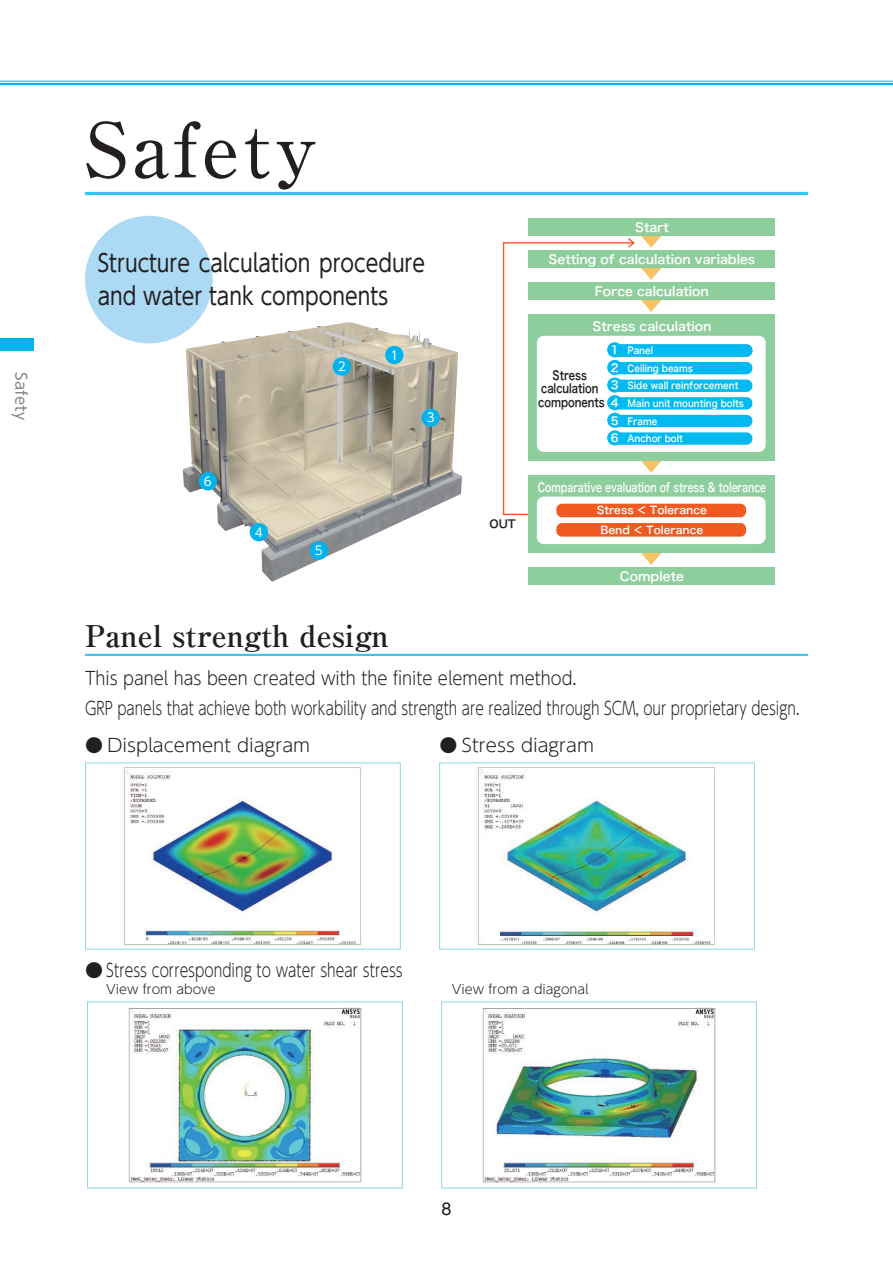
<style>
.page{position:relative;width:893px;height:1263px;background:#fff}
.page>*{position:absolute;margin:0;border:0;box-sizing:border-box;transform-origin:0 0}
.t1{font:500 75px "Ryumin Pro";letter-spacing:.05em;color:#231f20}
.t2{font:700 30px "Ryumin Pro";color:#231f20}
.t3{font:24px/33px "UD Shin Go Pro";color:#231f20;scale:.85 1}
.t4{font:300 18px/30px "UD Shin Go Pro";color:#231f20;scale:.9 1}
.t5{font:300 18px "UD Shin Go Pro";color:#231f20}
.t6{font:18px "Helvetica LT Pro";color:#231f20}
.t7{font:15px "UD Shin M Go Pro";color:#808285}
.t8{font:300 12.75px "UD Shin Go Pro";color:#231f20}
.t9{font:12.45px "Hira Kaku Pro W6";color:#fff}
.t10{font:12.45px "Hira Kaku Pro W6";color:#fff;scale:.75 1}
.t11{font:12.45px/13.8px "Hira Kaku Pro W6";color:#231f20;text-align:center;scale:.8 1}
.t12{font:12.15px "UD Shin Go Pro";color:#fff}
.t13{font:11.1px/17.5px "Hira Kaku Pro W6";color:#fff;text-align:justify}
.t14{font:11.1px "Hira Kaku Pro W6";color:#231f20}
.t15{font:10.65px/19.4px "Hira Kaku Pro W6";color:#fff;text-align:center}
.t16{font:9.6px/17.5px "Hira Kaku Pro W6";color:#fff;scale:.9 1}
</style>
<div class="page">
<div style="left:528px;top:314px;width:246px;height:147px;background:#8ecd9c"></div>
<div style="left:537px;top:336px;width:229px;height:116px;background:#fff;border-radius:7px"></div>
<svg style="left:641px;top:553px;width:20px;height:12px"></svg>
<div style="left:528px;top:218px;width:246px;height:18px;background:#8ecd9c"></div>
<div style="left:528px;top:250px;width:246px;height:18px;background:#8ecd9c"></div>
<div style="left:528px;top:282px;width:246px;height:18px;background:#8ecd9c"></div>
<div style="left:611px;top:344px;width:141px;height:13px;background:#00baf1;border-radius:6px"></div>
<div style="left:611px;top:362px;width:141px;height:12px;background:#00baf1;border-radius:6px"></div>
<div style="left:611px;top:380px;width:141px;height:12px;background:#00baf1;border-radius:6px"></div>
<div style="left:611px;top:397px;width:141px;height:12px;background:#00baf1;border-radius:6px"></div>
<div style="left:611px;top:415px;width:141px;height:12px;background:#00baf1;border-radius:6px"></div>
<div style="left:611px;top:432px;width:141px;height:13px;background:#00baf1;border-radius:6px"></div>
<div style="left:528px;top:475px;width:246px;height:78px;background:#8ecd9c"></div>
<div style="left:537px;top:496px;width:229px;height:48px;background:#fff;border-radius:7px"></div>
<div style="left:556px;top:504px;width:190px;height:13px;background:#f15921;border-radius:6px"></div>
<div style="left:556px;top:523px;width:190px;height:14px;background:#f15921;border-radius:6px"></div>
<div style="left:528px;top:567px;width:246px;height:18px;background:#8ecd9c"></div>
<svg style="left:502px;top:236px;width:160px;height:280px"></svg>
<div style="left:85px;top:216px;width:128px;height:127px;background:#acd9f3;border-radius:50%"></div>
<hr style="left:85px;top:192px;width:723px;height:3px;background:#33c5f3">
<img style="left:183px;top:322px;width:279px;height:259px">
<div style="left:385px;top:346px;width:18px;height:18px;background:#00b3ef;border-radius:50%"></div>
<div style="left:333px;top:357px;width:18px;height:19px;background:#00b3ef;border-radius:50%"></div>
<div style="left:421px;top:409px;width:19px;height:18px;background:#00b3ef;border-radius:50%"></div>
<div style="left:250px;top:523px;width:18px;height:18px;background:#00b3ef;border-radius:50%"></div>
<div style="left:199px;top:472px;width:18px;height:18px;background:#00b3ef;border-radius:50%"></div>
<div style="left:310px;top:541px;width:18px;height:19px;background:#00b3ef;border-radius:50%"></div>
<hr style="left:85px;top:654px;width:723px;height:2px;background:#33c5f3">
<img style="left:124px;top:767px;width:238px;height:179px">
<div style="left:85px;top:762px;width:316px;height:187px;border:1px solid #91d6e3"></div>
<img style="left:478px;top:767px;width:238px;height:179px">
<div style="left:439px;top:762px;width:316px;height:187px;border:1px solid #91d6e3"></div>
<img style="left:129px;top:1007px;width:232px;height:175px">
<div style="left:87px;top:1001px;width:316px;height:187px;border:1px solid #91d6e3"></div>
<img style="left:483px;top:1007px;width:232px;height:175px">
<div style="left:441px;top:1001px;width:316px;height:187px;border:1px solid #91d6e3"></div>
<hr style="left:0;top:83px;width:893px;height:2px;background:#00b3ef">
<hr style="left:0;top:81px;width:893px;height:1px;background:#00b3ef">
<div style="left:0;top:338px;width:34px;height:13px;background:#00b3ef"></div>
<p class="t7" style="left:33px;top:372px;width:50px;rotate:90deg">Safety</p>
<h1 class="t1" style="left:85px;top:90px;width:234px">Safety</h1>
<h3 class="t3" style="left:98px;top:246px;width:387px">Structure calculation procedure and water tank components</h3>
<p class="t12" style="left:204px;top:471px;width:10px">6</p>
<p class="t12" style="left:255px;top:522px;width:10px">4</p>
<p class="t12" style="left:338px;top:357px;width:10px">2</p>
<p class="t12" style="left:390px;top:345px;width:10px">1</p>
<p class="t12" style="left:427px;top:408px;width:10px">3</p>
<p class="t12" style="left:315px;top:541px;width:10px">5</p>
<p class="t14" style="left:490px;top:514px;width:28px">OUT</p>
<p class="t9" style="left:635px;top:216px;width:35px">Start</p>
<p class="t9" style="left:549px;top:248px;width:208px">Setting of calculation variables</p>
<p class="t9" style="left:595px;top:280px;width:116px">Force calculation</p>
<p class="t9" style="left:592px;top:315px;width:120px">Stress calculation</p>
<p class="t16" style="left:628px;top:341px;width:131px">Panel<br>Ceiling beams<br>Side wall reinforcement<br>Main unit mounting bolts<br>Frame<br>Anchor bolt</p>
<p class="t13" style="left:611px;top:341px;width:9px">1<br>2<br>3<br>4<br>5<br>6</p>
<p class="t11" style="left:538px;top:367px;width:85px">Stress calculation components</p>
<p class="t10" style="left:538px;top:476px;width:306px">Comparative evaluation of stress &amp; tolerance</p>
<p class="t15" style="left:597px;top:500px;width:111px">Stress ＜ Tolerance<br>Bend ＜ Tolerance</p>
<p class="t9" style="left:620px;top:565px;width:66px">Complete</p>
<h2 class="t2" style="left:85px;top:612px;width:305px">Panel strength design</h2>
<p class="t4" style="left:85px;top:662px;width:795px">This panel has been created with the finite element method.<br>GRP panels that achieve both workability and strength are realized through SCM, our proprietary design.</p>
<p class="t5" style="left:85px;top:730px;width:227px">● Displacement diagram</p>
<p class="t5" style="left:439px;top:730px;width:156px">● Stress diagram</p>
<p class="t5" style="left:85px;top:955px;width:319px">● Stress corresponding to water shear stress</p>
<p class="t8" style="left:106px;top:978px;width:111px">View from above</p>
<p class="t8" style="left:439px;top:978px;width:151px">　View from a diagonal</p>
<p class="t6" style="left:441px;top:1198px;width:12px">8</p>
</div>
